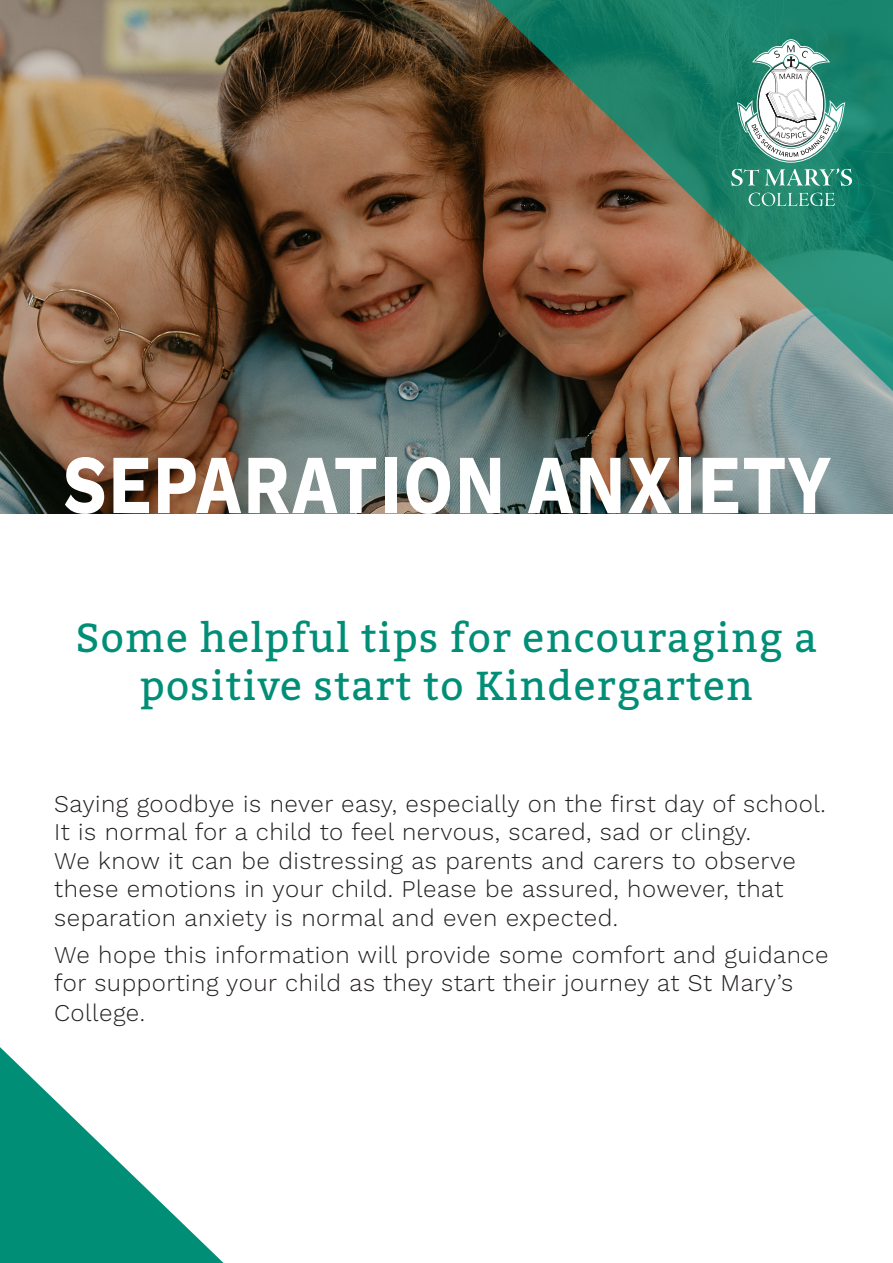
<style>
.page{position:relative;width:893px;height:1263px;background:#fff}
.page>*{position:absolute;margin:0;border:0;box-sizing:border-box;transform-origin:0 0}
.t1{font:700 83.7px "Work Sans";letter-spacing:.03em;color:#fff;scale:.81 1}
.t2{font:40.5px/48.6px "Bitter";letter-spacing:.03em;color:#008e77;text-align:center}
.t3{font:300 24px/28.5px "Work Sans";letter-spacing:.02em;color:#231f20}
</style>
<div class="page">
<img style="left:0;top:0;width:893px;height:513px">
<svg style="left:470px;top:0;width:423px;height:406px"></svg>
<svg style="left:749px;top:193px;width:86px;height:13px"></svg>
<svg style="left:731px;top:39px;width:121px;height:147px"></svg>
<svg style="left:0;top:1047px;width:224px;height:216px;fill:#008e77"></svg>
<p class="t1" style="left:63px;top:436px;width:950px">SEPARATION ANXIETY</p>
<p class="t2" style="left:75px;top:613px;width:743px">Some helpful tips for encouraging a positive start to Kindergarten</p>
<p class="t3" style="left:54px;top:790px;width:773px">Saying goodbye is never easy, especially on the first day of school.<br>It is normal for a child to feel nervous, scared, sad or clingy.<br>We know it can be distressing as parents and carers to observe these emotions in your child. Please be assured, however, that separation anxiety is normal and even expected.</p>
<p class="t3" style="left:54px;top:941px;width:776px;line-height:29.2px">We hope this information will provide some comfort and guidance for supporting your child as they start their journey at St Mary’s<br>College.</p>
</div>
